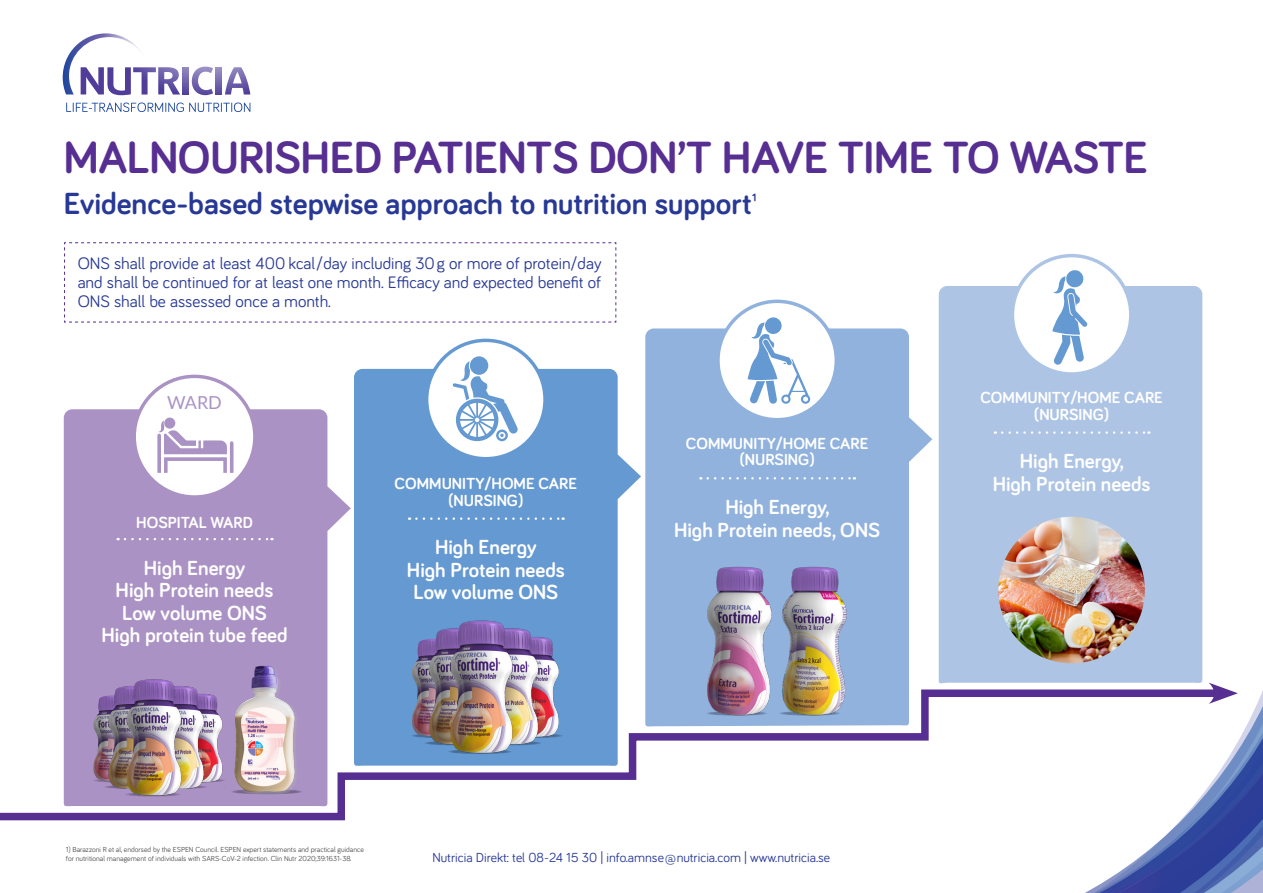
<style>
.page{position:relative;width:1263px;height:893px;background:#fff}
.page>*{position:absolute;margin:0;border:0;box-sizing:border-box;transform-origin:0 0}
.t1{font:700 46.5px "Bariol";letter-spacing:-.01em;color:#572e91}
.Body_copy{font:700 31.5px "Bariol";color:#273895}
.Body_copy-2{font:700 21px/22.5px "Bariol";color:#fff;text-align:center}
.t2{font:17.85px "Lato";color:#ab92c4}
.t3{font:17.1px/18.8px "Bariol";color:#273895;text-align:justify}
.Headlines_30pt{font:700 16.5px "Bariol";color:#fff}
.t4{font:13.5px "Bariol";color:#273895}
.t5{font:7.5px/9px "Bariol";color:#4b4c4d}
.s1{font-weight:400;font-size:25.5px}
</style>
<div class="page">
<svg style="left:216px;top:67px;width:6px;height:28px"></svg>
<svg style="left:225px;top:67px;width:25px;height:28px"></svg>
<svg style="left:192px;top:67px;width:21px;height:28px"></svg>
<svg style="left:183px;top:67px;width:6px;height:28px"></svg>
<svg style="left:66px;top:103px;width:184px;height:9px"></svg>
<svg style="left:63px;top:33px;width:117px;height:62px"></svg>
<svg style="left:64px;top:409px;width:287px;height:277px;background:#b29bc9"></svg>
<svg style="left:354px;top:369px;width:287px;height:317px;background:#73a2d5"></svg>
<svg style="left:645px;top:328px;width:287px;height:358px;background:#9bbae0"></svg>
<div style="left:939px;top:286px;width:263px;height:398px;background:#adc4e5"></div>
<svg style="left:125px;top:538px;width:147px;height:2px"></svg>
<svg style="left:416px;top:517px;width:148px;height:3px"></svg>
<svg style="left:708px;top:477px;width:147px;height:2px"></svg>
<svg style="left:1002px;top:431px;width:147px;height:3px"></svg>
<img style="left:704px;top:562px;width:71px;height:124px">
<img style="left:779px;top:562px;width:71px;height:124px">
<img style="left:998px;top:517px;width:147px;height:146px;border-radius:73px">
<img style="left:542px;top:636px;width:20px;height:50px">
<img style="left:412px;top:639px;width:13px;height:47px">
<img style="left:425px;top:627px;width:20px;height:59px">
<img style="left:517px;top:627px;width:25px;height:59px">
<img style="left:445px;top:619px;width:72px;height:67px">
<img style="left:122px;top:678px;width:64px;height:8px">
<img style="left:0;top:686px;width:1009px;height:135px">
<svg style="left:1009px;top:659px;width:254px;height:234px"></svg>
<div style="left:427px;top:340px;width:118px;height:119px;background:#fff;border-radius:50%"></div>
<div style="left:425px;top:339px;width:122px;height:121px;border:3px solid #6599d1;border-radius:50%"></div>
<svg style="left:470px;top:356px;width:18px;height:19px"></svg>
<svg style="left:453px;top:361px;width:65px;height:80px"></svg>
<div style="left:718px;top:301px;width:118px;height:119px;background:#fff;border-radius:50%"></div>
<div style="left:716px;top:300px;width:122px;height:121px;border:3px solid #90b2dd;border-radius:50%"></div>
<svg style="left:748px;top:317px;width:62px;height:87px"></svg>
<div style="left:1012px;top:256px;width:119px;height:118px;background:#fff;border-radius:50%"></div>
<div style="left:1011px;top:254px;width:121px;height:122px;border:3px solid #adc4e5;border-radius:50%"></div>
<svg style="left:1052px;top:270px;width:35px;height:95px"></svg>
<div style="left:234px;top:666px;width:64px;height:129px;background:#b2b3b7;opacity:.4"></div>
<img style="left:234px;top:666px;width:61px;height:126px">
<div style="left:132px;top:375px;width:125px;height:124px;background:#fff;border:3px solid #ab92c4;border-radius:50%"></div>
<svg style="left:64px;top:242px;width:553px;height:81px"></svg>
<svg style="left:157px;top:420px;width:76px;height:53px"></svg>
<div style="left:164px;top:417px;width:11px;height:12px;background:#ab92c4;border-radius:50%"></div>
<p class="t1" style="left:64px;top:125px;width:1086px">MALNOURISHED PATIENTS DON’T HAVE TIME TO WASTE</p>
<p class="Body_copy" style="left:64px;top:182px;width:695px">Evidence-based stepwise approach to nutrition support<span class="s1">1</span></p>
<p class="t3" style="left:78px;top:253px;width:525px">ONS shall provide at least 400 kcal/day including 30 g or more of protein/day and shall be continued for at least one month. Efficacy and expected benefit of ONS shall be assessed once a month.</p>
<p class="t2" style="left:167px;top:390px;width:56px">WARD</p>
<p class="Headlines_30pt" style="left:136px;top:511px;width:118px">HOSPITAL WARD</p>
<p class="Body_copy-2" style="left:144px;top:556px;width:103px">High Energy</p>
<p class="Body_copy-2" style="left:116px;top:578px;width:159px">High Protein needs</p>
<p class="Body_copy-2" style="left:122px;top:601px;width:146px">Low volume ONS</p>
<p class="Body_copy-2" style="left:102px;top:623px;width:187px">High protein tube feed</p>
<p class="Headlines_30pt" style="left:395px;top:472px;width:184px">COMMUNITY/HOME CARE</p>
<p class="Headlines_30pt" style="left:448px;top:489px;width:76px">(NURSING)</p>
<p class="Body_copy-2" style="left:435px;top:535px;width:103px">High Energy</p>
<p class="Body_copy-2" style="left:407px;top:558px;width:159px">High Protein needs</p>
<p class="Body_copy-2" style="left:413px;top:580px;width:146px">Low volume ONS</p>
<p class="Headlines_30pt" style="left:686px;top:432px;width:184px">COMMUNITY/HOME CARE</p>
<p class="Headlines_30pt" style="left:740px;top:448px;width:76px">(NURSING)</p>
<p class="Body_copy-2" style="left:674px;top:495px;width:208px">High Energy,<br>High Protein needs, ONS</p>
<p class="t5" style="left:66px;top:845px;width:300px">1) Barazzoni R et al, endorsed by the ESPEN Council. ESPEN expert statements and practical guidance for nutritional management of individuals with SARS-CoV-2 infection. Clin Nutr 2020;39:1631-38.</p>
<p class="t4" style="left:432px;top:848px;width:399px">Nutricia Direkt: tel 08-24 15 30 | info.amnse@nutricia.com | www.nutricia.se</p>
<p class="Headlines_30pt" style="left:980px;top:386px;width:184px">COMMUNITY/HOME CARE</p>
<p class="Headlines_30pt" style="left:1034px;top:403px;width:76px">(NURSING)</p>
<p class="Body_copy-2" style="left:993px;top:449px;width:159px">High Energy,<br>High Protein needs</p>
</div>
